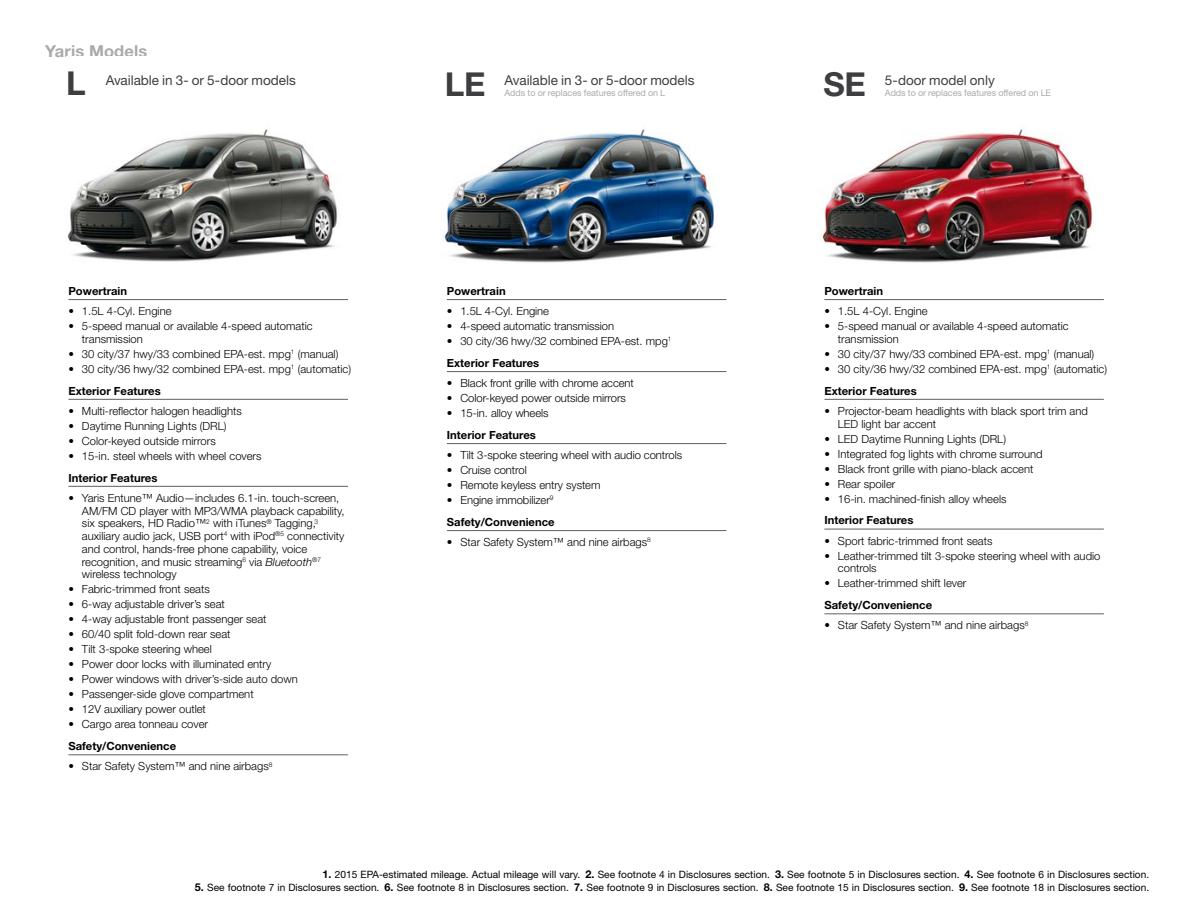
<style>
.page{position:relative;width:1188px;height:918px;background:#fff}
.page>*{position:absolute;margin:0;border:0;box-sizing:border-box;transform-origin:0 0}
.t1{font:700 33px "Helvetica Neue LT Std";color:#3e3d40}
.t2{font:700 16.5px "Helvetica Neue LT Std";letter-spacing:.01em;color:#a9aaac}
.t3{font:13.5px "Helvetica Neue LT Std";color:#3e3d40}
.t4{font:300 11.25px/12.8px "Helvetica Neue LT Std";color:#000}
.t5{font:700 11.25px "Helvetica Neue LT Std";color:#000}
.t6{font:10.2px "Helvetica Neue LT Std";color:#000}
.t7{font:9px "Helvetica Neue LT Std";letter-spacing:-.005em;color:#a9aaac}
.s1{font-weight:700}
.s2{font-style:italic}
.s3{font-weight:700;font-size:10.8px}
</style>
<div class="page">
<img style="left:67px;top:129px;width:270px;height:133px">
<img style="left:441px;top:129px;width:277px;height:134px">
<img style="left:819px;top:129px;width:274px;height:134px">
<hr style="left:447px;top:299px;width:279px;height:1px;background:#5f6062">
<hr style="left:447px;top:371px;width:279px;height:1px;background:#5f6062">
<hr style="left:447px;top:443px;width:279px;height:1px;background:#5f6062">
<hr style="left:447px;top:530px;width:279px;height:1px;background:#5f6062">
<hr style="left:68px;top:299px;width:280px;height:1px;background:#5f6062">
<hr style="left:68px;top:399px;width:280px;height:1px;background:#5f6062">
<hr style="left:68px;top:486px;width:280px;height:1px;background:#5f6062">
<hr style="left:68px;top:755px;width:280px;height:1px;background:#5f6062">
<hr style="left:824px;top:299px;width:280px;height:1px;background:#5f6062">
<hr style="left:824px;top:399px;width:280px;height:1px;background:#5f6062">
<hr style="left:824px;top:529px;width:280px;height:1px;background:#5f6062">
<hr style="left:824px;top:614px;width:280px;height:1px;background:#5f6062">
<h2 class="t2" style="left:45px;top:41px;width:104px">Yaris Models</h2>
<h1 class="t1" style="left:66px;top:63px;width:21px">L</h1>
<h1 class="t1" style="left:445px;top:63px;width:42px">LE</h1>
<h1 class="t1" style="left:823px;top:63px;width:44px">SE</h1>
<p class="t3" style="left:885px;top:72px;width:111px">5-door model only</p>
<p class="t3" style="left:106px;top:72px;width:192px">Available in 3- or 5-door models</p>
<p class="t3" style="left:505px;top:72px;width:192px">Available in 3- or 5-door models</p>
<p class="t7" style="left:505px;top:87px;width:162px">Adds to or replaces features offered on L</p>
<p class="t7" style="left:885px;top:87px;width:168px">Adds to or replaces features offered on LE</p>
<p class="t5" style="left:68px;top:284px;width:60px">Powertrain</p>
<p class="t4" style="left:68px;top:304px;width:105px">• 1.5L 4-Cyl. Engine</p>
<p class="t4" style="left:82px;top:319px;width:232px;text-indent:-14px">• 5-speed manual or available 4-speed automatic transmission</p>
<p class="t4" style="left:68px;top:347px;width:271px">• 30 city/37 hwy/33 combined EPA-est. mpg<sup>1</sup> (manual)</p>
<p class="t4" style="left:68px;top:358px;width:284px;line-height:21.8px">• 30 city/36 hwy/32 combined EPA-est. mpg<sup>1</sup> (automatic)<br><span class="s1">Exterior Features</span></p>
<p class="t4" style="left:68px;top:404px;width:175px">• Multi-reflector halogen headlights</p>
<p class="t4" style="left:68px;top:419px;width:160px">• Daytime Running Lights (DRL)</p>
<p class="t4" style="left:68px;top:434px;width:149px">• Color-keyed outside mirrors</p>
<p class="t4" style="left:68px;top:449px;width:195px">• 15-in. steel wheels with wheel covers</p>
<p class="t5" style="left:68px;top:471px;width:90px">Interior Features</p>
<p class="t4" style="left:82px;top:491px;width:264px;text-indent:-14px">• Yaris Entune™ Audio—includes 6.1-in. touch-screen, AM/FM CD player with MP3/WMA playback capability, six speakers, HD Radio™<sup>2</sup> with iTunes<sup>®</sup> Tagging,<sup>3 </sup>auxiliary audio jack, USB port<sup>4</sup> with iPod<sup>®5</sup> connectivity and control, hands-free phone capability, voice recognition, and music streaming<sup>6</sup> via <span class="s2">Bluetooth</span><sup>®7 </sup>wireless technology</p>
<p class="t4" style="left:68px;top:583px;width:143px">• Fabric-trimmed front seats</p>
<p class="t4" style="left:68px;top:598px;width:158px">• 6-way adjustable driver’s seat</p>
<p class="t4" style="left:68px;top:613px;width:200px">• 4-way adjustable front passenger seat</p>
<p class="t4" style="left:68px;top:628px;width:164px">• 60/40 split fold-down rear seat</p>
<p class="t4" style="left:68px;top:643px;width:145px">• Tilt 3-spoke steering wheel</p>
<p class="t4" style="left:68px;top:658px;width:204px">• Power door locks with illuminated entry</p>
<p class="t4" style="left:68px;top:673px;width:231px">• Power windows with driver’s-side auto down</p>
<p class="t4" style="left:68px;top:688px;width:187px">• Passenger-side glove compartment</p>
<p class="t4" style="left:68px;top:703px;width:139px">• 12V auxiliary power outlet</p>
<p class="t4" style="left:68px;top:718px;width:141px">• Cargo area tonneau cover</p>
<p class="t5" style="left:68px;top:739px;width:109px">Safety/Convenience</p>
<p class="t4" style="left:68px;top:760px;width:205px">• Star Safety System™ and nine airbags<sup>8</sup></p>
<p class="t5" style="left:447px;top:284px;width:60px">Powertrain</p>
<p class="t4" style="left:447px;top:304px;width:104px">• 1.5L 4-Cyl. Engine</p>
<p class="t4" style="left:447px;top:319px;width:169px">• 4-speed automatic transmission</p>
<p class="t4" style="left:447px;top:330px;width:226px;line-height:21.8px">• 30 city/36 hwy/32 combined EPA-est. mpg<sup>1<br></sup><span class="s1">Exterior Features</span></p>
<p class="t4" style="left:447px;top:376px;width:188px">• Black front grille with chrome accent</p>
<p class="t4" style="left:447px;top:391px;width:181px">• Color-keyed power outside mirrors</p>
<p class="t4" style="left:447px;top:406px;width:103px">• 15-in. alloy wheels</p>
<p class="t5" style="left:447px;top:428px;width:90px">Interior Features</p>
<p class="t4" style="left:447px;top:448px;width:237px">• Tilt 3-spoke steering wheel with audio controls</p>
<p class="t4" style="left:447px;top:463px;width:81px">• Cruise control</p>
<p class="t4" style="left:447px;top:478px;width:155px">• Remote keyless entry system</p>
<p class="t4" style="left:447px;top:489px;width:109px;line-height:21.8px">• Engine immobilizer<sup>9<br></sup><span class="s1">Safety/Convenience</span></p>
<p class="t4" style="left:447px;top:535px;width:205px">• Star Safety System™ and nine airbags<sup>8</sup></p>
<p class="t5" style="left:824px;top:284px;width:60px">Powertrain</p>
<p class="t4" style="left:824px;top:304px;width:105px">• 1.5L 4-Cyl. Engine</p>
<p class="t4" style="left:838px;top:319px;width:232px;text-indent:-14px">• 5-speed manual or available 4-speed automatic transmission</p>
<p class="t4" style="left:824px;top:347px;width:271px">• 30 city/37 hwy/33 combined EPA-est. mpg<sup>1</sup> (manual)</p>
<p class="t4" style="left:824px;top:358px;width:284px;line-height:21.8px">• 30 city/36 hwy/32 combined EPA-est. mpg<sup>1</sup> (automatic)<br><span class="s1">Exterior Features</span></p>
<p class="t4" style="left:838px;top:404px;width:252px;text-indent:-14px">• Projector-beam headlights with black sport trim and<br>LED light bar accent</p>
<p class="t4" style="left:824px;top:432px;width:183px">• LED Daytime Running Lights (DRL)</p>
<p class="t4" style="left:824px;top:447px;width:220px">• Integrated fog lights with chrome surround</p>
<p class="t4" style="left:824px;top:462px;width:210px">• Black front grille with piano-black accent</p>
<p class="t4" style="left:824px;top:477px;width:73px">• Rear spoiler</p>
<p class="t4" style="left:824px;top:492px;width:184px">• 16-in. machined-finish alloy wheels</p>
<p class="t5" style="left:824px;top:513px;width:90px">Interior Features</p>
<p class="t4" style="left:824px;top:534px;width:170px">• Sport fabric-trimmed front seats</p>
<p class="t4" style="left:838px;top:549px;width:264px;text-indent:-14px">• Leather-trimmed tilt 3-spoke steering wheel with audio controls</p>
<p class="t4" style="left:824px;top:577px;width:144px">• Leather-trimmed shift lever</p>
<p class="t5" style="left:824px;top:598px;width:109px">Safety/Convenience</p>
<p class="t4" style="left:824px;top:619px;width:205px">• Star Safety System™ and nine airbags<sup>8</sup></p>
<p class="t6" style="left:323px;top:869px;width:828px"><span class="s3">1.</span> 2015 EPA-estimated mileage. Actual mileage will vary. <span class="s3">2.</span> See footnote 4 in Disclosures section. <span class="s3">3.</span> See footnote 5 in Disclosures section. <span class="s3">4.</span> See footnote 6 in Disclosures section.</p>
<p class="t6" style="left:195px;top:881px;width:956px"><span class="s3">5.</span> See footnote 7 in Disclosures section. <span class="s3">6.</span> See footnote 8 in Disclosures section. <span class="s3">7.</span> See footnote 9 in Disclosures section. <span class="s3">8.</span> See footnote 15 in Disclosures section. <span class="s3">9.</span> See footnote 18 in Disclosures section.</p>
</div>
